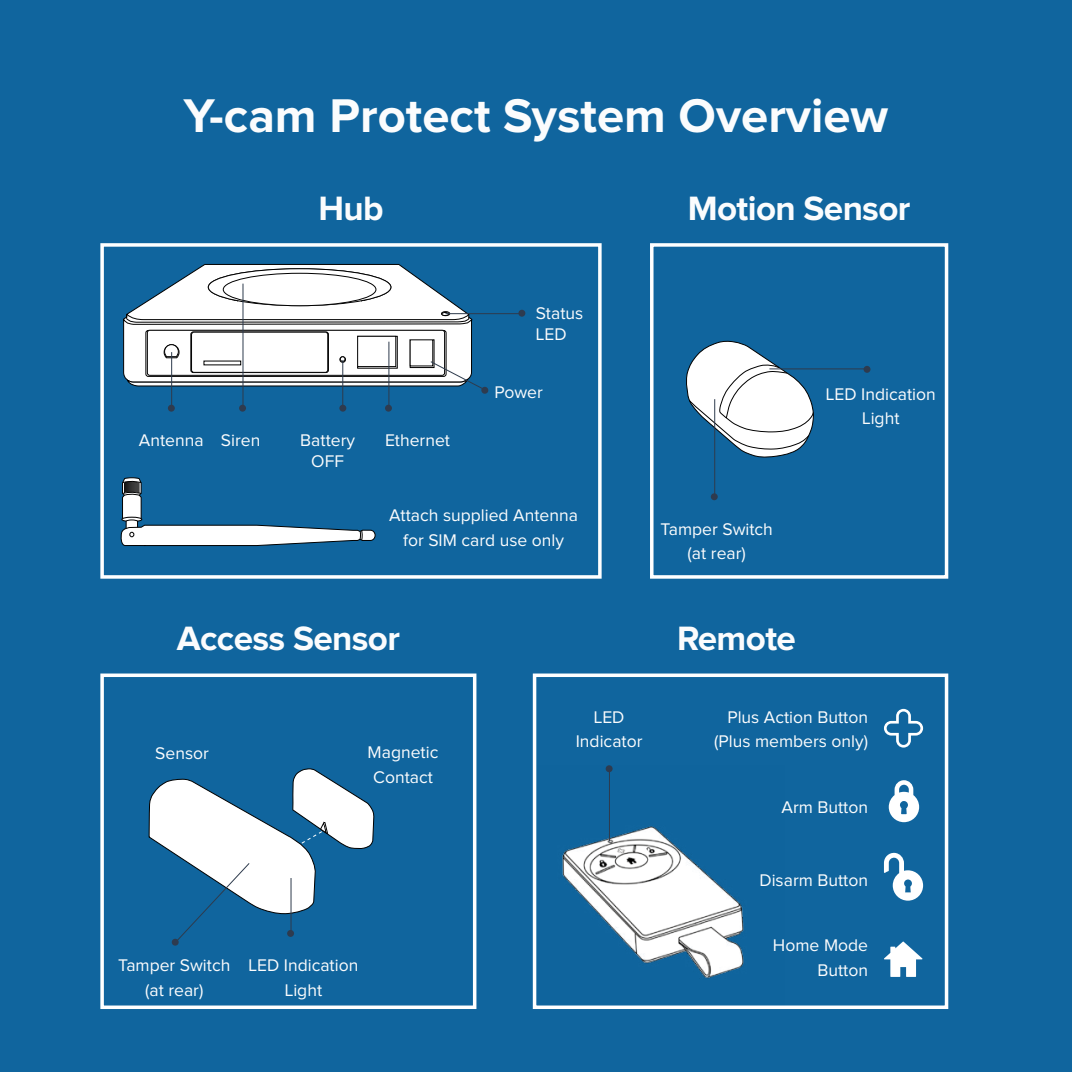
<style>
.page{position:relative;width:1072px;height:1072px;background:#fff}
.page>*{position:absolute;margin:0;border:0;box-sizing:border-box;transform-origin:0 0}
.t1{font:700 49px "Proxima Nova";color:#fbfcfd}
.t2{font:700 35px "Proxima Nova";letter-spacing:-.02em;color:#fbfcfd}
.t3{font:17.5px/24.5px "Proxima Nova";color:#fbfcfd;text-align:center}
</style>
<div class="page">
<div style="left:0;top:0;width:1071px;height:1071px;background:#10659e"></div>
<svg style="left:686px;top:340px;width:127px;height:118px"></svg>
<div style="left:100px;top:243px;width:501px;height:335px;border:4px solid #fff"></div>
<hr style="left:171px;top:352px;width:1px;height:58px;background:#2e3b4d">
<div style="left:168px;top:405px;width:7px;height:6px;background:#2e3b4f;border-radius:50%"></div>
<hr style="left:242px;top:283px;width:1px;height:127px;background:#2e3b4d">
<div style="left:239px;top:405px;width:7px;height:6px;background:#2e3b4f;border-radius:50%"></div>
<hr style="left:388px;top:342px;width:1px;height:68px;background:#2e3b4d">
<div style="left:385px;top:405px;width:7px;height:6px;background:#2e3b4f;border-radius:50%"></div>
<svg style="left:123px;top:264px;width:365px;height:128px"></svg>
<svg style="left:481px;top:386px;width:8px;height:8px"></svg>
<hr style="left:445px;top:313px;width:79px;height:1px;background:#2e3b4d">
<div style="left:518px;top:310px;width:7px;height:7px;background:#2e3b4f;border-radius:50%"></div>
<div style="left:650px;top:243px;width:298px;height:335px;border:4px solid #fff"></div>
<hr style="left:714px;top:399px;width:1px;height:100px;background:#2e3b4d">
<div style="left:710px;top:493px;width:7px;height:7px;background:#2e3b4f;border-radius:50%"></div>
<hr style="left:769px;top:368px;width:100px;height:1px;background:#2e3b4d">
<div style="left:863px;top:366px;width:7px;height:7px;background:#2e3b4f;border-radius:50%"></div>
<div style="left:100px;top:673px;width:376px;height:336px;border:4px solid #fff"></div>
<svg style="left:148px;top:768px;width:226px;height:178px"></svg>
<hr style="left:290px;top:878px;width:1px;height:57px;background:#2e3b4d">
<div style="left:287px;top:930px;width:7px;height:6px;background:#2e3b4f;border-radius:50%"></div>
<img style="left:562px;top:765px;width:182px;height:214px">
<div style="left:533px;top:673px;width:415px;height:336px;border:4px solid #fff"></div>
<svg style="left:888px;top:780px;width:31px;height:42px"></svg>
<svg style="left:884px;top:941px;width:38px;height:35px"></svg>
<svg style="left:884px;top:852px;width:39px;height:48px"></svg>
<hr style="left:609px;top:766px;width:1px;height:75px;background:#2e3b4d">
<div style="left:605px;top:765px;width:7px;height:7px;background:#2e3b4f;border-radius:50%"></div>
<svg style="left:120px;top:477px;width:256px;height:69px"></svg>
<svg style="left:884px;top:709px;width:39px;height:38px"></svg>
<hr style="left:342px;top:360px;width:1px;height:50px;background:#2e3b4d">
<div style="left:339px;top:405px;width:7px;height:6px;background:#2e3b4f;border-radius:50%"></div>
<h1 class="t1" style="left:184px;top:93px;width:706px">Y-cam Protect System Overview</h1>
<h2 class="t2" style="left:318px;top:192px;width:67px">Hub</h2>
<p class="t3" style="left:139px;top:429px;width:66px">Antenna</p>
<p class="t3" style="left:536px;top:303px;width:49px;line-height:21px;text-align:left">Status<br>LED</p>
<p class="t3" style="left:300px;top:430px;width:56px;line-height:21px">Battery<br>OFF</p>
<p class="t3" style="left:221px;top:429px;width:41px">Siren</p>
<p class="t3" style="left:385px;top:429px;width:67px">Ethernet</p>
<p class="t3" style="left:494px;top:381px;width:50px">Power</p>
<p class="t3" style="left:389px;top:504px;width:190px">Attach supplied Antenna for SIM card use only</p>
<h2 class="t2" style="left:687px;top:192px;width:224px">Motion Sensor</h2>
<p class="t3" style="left:660px;top:517px;width:114px">Tamper Switch (at rear)</p>
<p class="t3" style="left:825px;top:382px;width:111px">LED Indication<br>Light</p>
<h2 class="t2" style="left:177px;top:622px;width:225px">Access Sensor</h2>
<h2 class="t2" style="left:677px;top:622px;width:120px">Remote</h2>
<p class="t3" style="left:155px;top:741px;width:55px">Sensor</p>
<p class="t3" style="left:367px;top:741px;width:72px">Magnetic<br>Contact</p>
<p class="t3" style="left:118px;top:954px;width:114px">Tamper Switch (at rear)</p>
<p class="t3" style="left:248px;top:954px;width:111px">LED Indication<br>Light</p>
<p class="t3" style="left:576px;top:705px;width:68px">LED<br>Indicator</p>
<p class="t3" style="left:714px;top:705px;width:155px;text-align:right">Plus Action Button (Plus members only)</p>
<p class="t3" style="left:781px;top:795px;width:88px">Arm Button</p>
<p class="t3" style="left:759px;top:869px;width:110px">Disarm Button</p>
<p class="t3" style="left:773px;top:933px;width:97px;text-align:right">Home Mode<br>Button</p>
</div>
